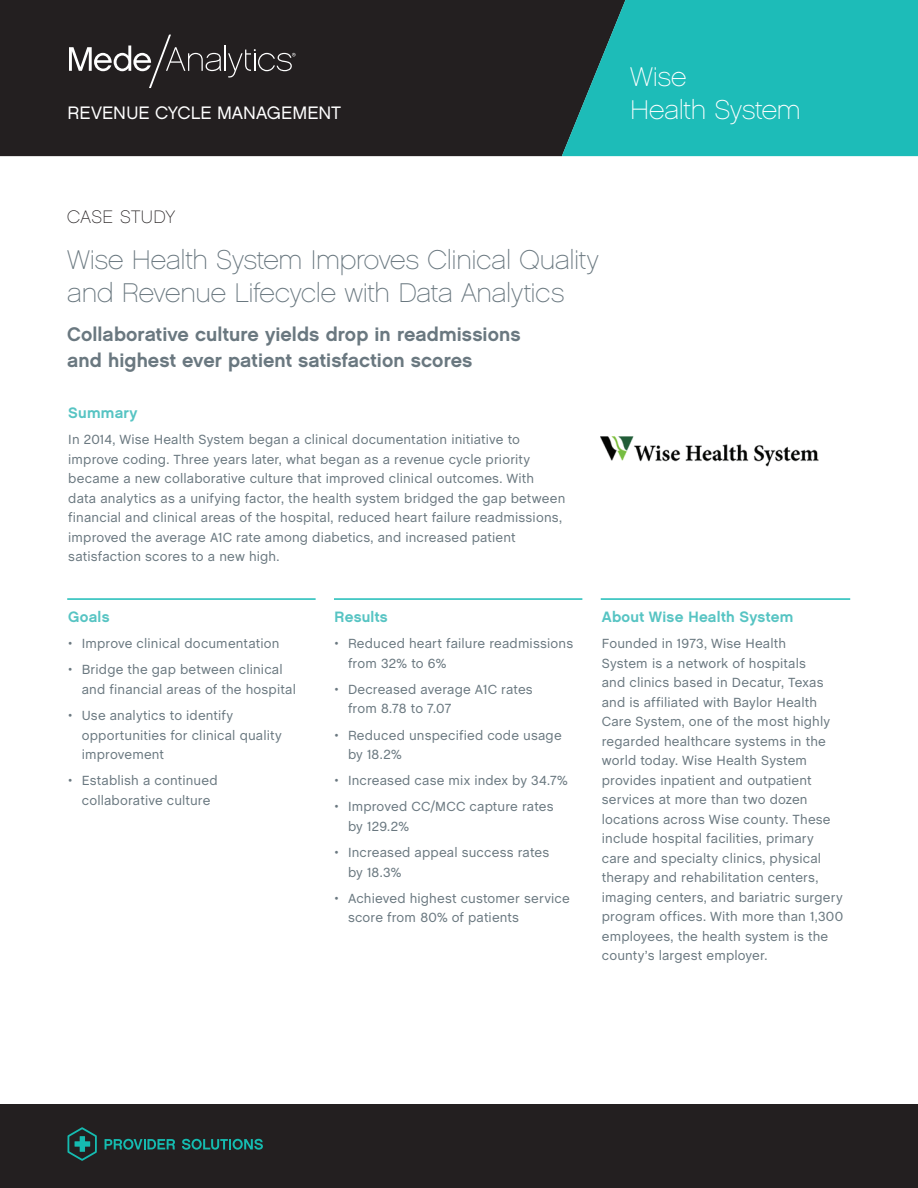
<style>
.page{position:relative;width:918px;height:1188px;background:#fff}
.page>*{position:absolute;margin:0;border:0;box-sizing:border-box;transform-origin:0 0}
.t1{font:27px/33px "Chalet Paris Nineteen Sixty";letter-spacing:-.015em;color:#6a7880}
.t2{font:27px "Chalet Paris Nineteen Sixty";letter-spacing:-.015em;color:#fff}
.t3{font:19.5px/25.5px "Chalet New York Nineteen Sixty";letter-spacing:.005em;color:#6a7880}
.t4{font:18px "Chalet London Nineteen Sixty";color:#fff}
.t5{font:18px "Chalet Paris Nineteen Sixty";letter-spacing:.02em;color:#231f20}
.t6{font:15px "Chalet New York Nineteen Sixty";letter-spacing:.015em;color:#57c4c3}
.t7{font:13.5px/19.5px "Chalet";letter-spacing:.01em;color:#6a7880}
</style>
<div class="page">
<div style="left:0;top:1105px;width:918px;height:83px;background:#231f20"></div>
<div style="left:0;top:0;width:562px;height:156px;background:#231f20"></div>
<svg style="left:562px;top:0;width:356px;height:156px;background:#1daeaa"></svg>
<svg style="left:69px;top:35px;width:227px;height:53px;background:#3c3839"></svg>
<svg style="left:68px;top:1127px;width:29px;height:34px"></svg>
<svg style="left:105px;top:1139px;width:70px;height:11px"></svg>
<svg style="left:182px;top:1139px;width:81px;height:11px"></svg>
<hr style="left:67px;top:598px;width:249px;height:2px;background:#1dbcb8">
<hr style="left:334px;top:598px;width:248px;height:2px;background:#1dbcb8">
<hr style="left:601px;top:598px;width:249px;height:2px;background:#1dbcb8">
<img style="left:601px;top:436px;width:218px;height:31px">
<h1 class="t2" style="left:630px;top:61px;width:58px">Wise</h1>
<h3 class="t4" style="left:68px;top:102px;width:275px">REVENUE CYCLE MANAGEMENT</h3>
<h1 class="t2" style="left:630px;top:94px;width:172px">Health System</h1>
<h3 class="t5" style="left:67px;top:207px;width:110px">CASE STUDY</h3>
<h1 class="t1" style="left:67px;top:244px;width:533px">Wise Health System Improves Clinical Quality and Revenue Lifecycle with Data Analytics</h1>
<h2 class="t3" style="left:67px;top:322px;width:455px">Collaborative culture yields drop in readmissions and highest ever patient satisfaction scores</h2>
<p class="t6" style="left:68px;top:404px;width:71px">Summary</p>
<p class="t7" style="left:68px;top:430px;width:499px">In 2014, Wise Health System began a clinical documentation initiative to improve coding. Three years later, what began as a revenue cycle priority became a new collaborative culture that improved clinical outcomes. With data analytics as a unifying factor, the health system bridged the gap between financial and clinical areas of the hospital, reduced heart failure readmissions, improved the average A1C rate among diabetics, and increased patient satisfaction scores to a new high.</p>
<p class="t6" style="left:68px;top:608px;width:43px">Goals</p>
<p class="t7" style="left:68px;top:634px;width:213px">• Improve clinical documentation</p>
<p class="t7" style="left:82px;top:660px;width:216px;text-indent:-14px">• Bridge the gap between clinical and financial areas of the hospital</p>
<p class="t7" style="left:82px;top:706px;width:201px;text-indent:-14px">• Use analytics to identify opportunities for clinical quality improvement</p>
<p class="t7" style="left:68px;top:771px;width:151px;text-align:center">• Establish a continued collaborative culture</p>
<p class="t6" style="left:335px;top:608px;width:55px">Results</p>
<p class="t7" style="left:348px;top:634px;width:227px;text-indent:-14px">• Reduced heart failure readmissions from 32% to 6%</p>
<p class="t7" style="left:348px;top:679px;width:186px;text-indent:-14px">• Decreased average A1C rates from 8.78 to 7.07</p>
<p class="t7" style="left:348px;top:725px;width:215px;text-indent:-14px">• Reduced unspecified code usage by 18.2%</p>
<p class="t7" style="left:335px;top:771px;width:235px">• Increased case mix index by 34.7%</p>
<p class="t7" style="left:348px;top:797px;width:207px;text-indent:-13px">• Improved CC/MCC capture rates by 129.2%</p>
<p class="t7" style="left:348px;top:843px;width:203px;text-indent:-14px">• Increased appeal success rates by 18.3%</p>
<p class="t7" style="left:348px;top:888px;width:223px;text-indent:-14px">• Achieved highest customer service score from 80% of patients</p>
<p class="t6" style="left:602px;top:608px;width:193px">About Wise Health System</p>
<p class="t7" style="left:602px;top:634px;width:243px">Founded in 1973, Wise Health<br>System is a network of hospitals<br>and clinics based in Decatur, Texas and is affiliated with Baylor Health Care System, one of the most highly regarded healthcare systems in the world today. Wise Health System provides inpatient and outpatient services at more than two dozen locations across Wise county. These include hospital facilities, primary care and specialty clinics, physical therapy and rehabilitation centers, imaging centers, and bariatric surgery program offices. With more than 1,300 employees, the health system is the county’s largest employer.</p>
</div>
